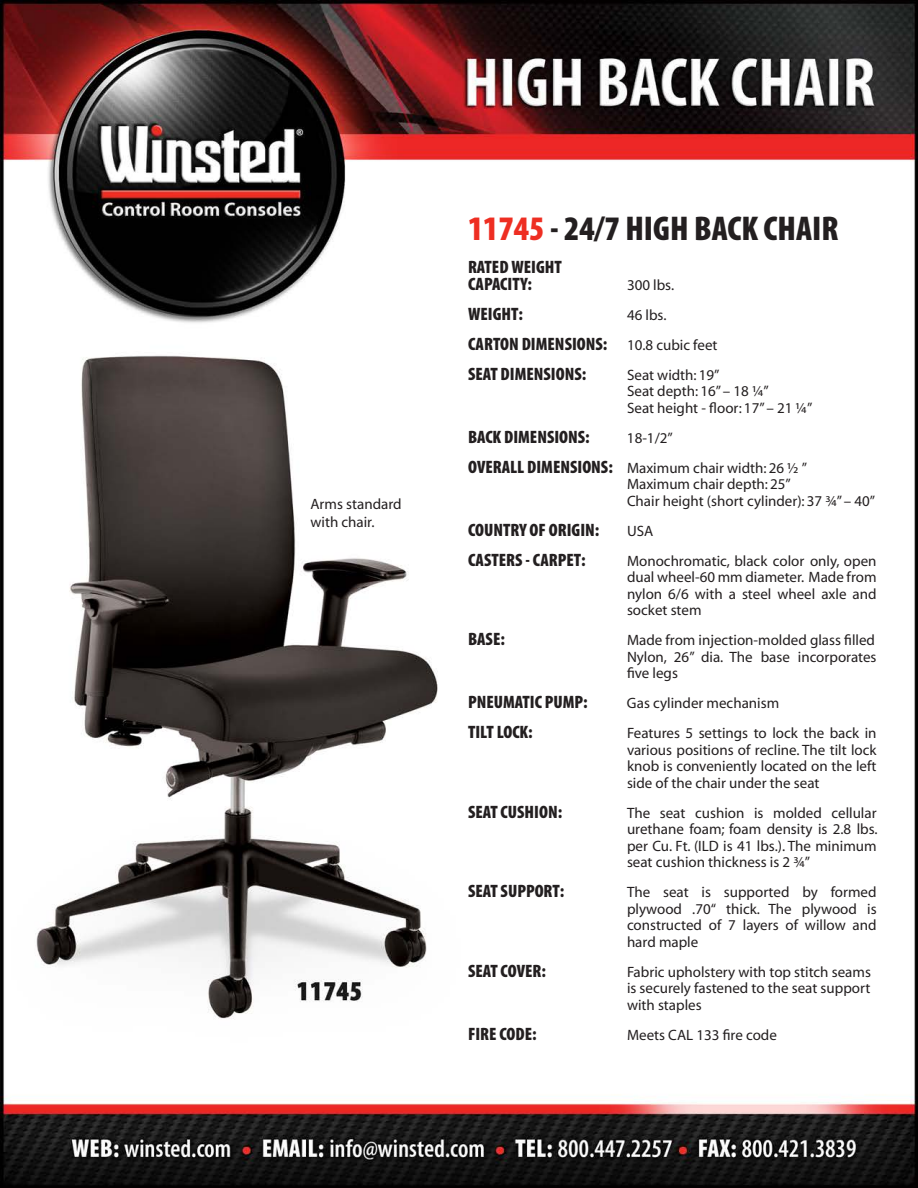
<style>
.page{position:relative;width:918px;height:1188px;background:#fff}
.page>*{position:absolute;margin:0;border:0;box-sizing:border-box;transform-origin:0 0}
.t1{font:900 condensed 34.5px "Myriad Pro";color:#231f20}
.t2{font:900 condensed 18px/16.5px "Myriad Pro";color:#231f20}
.t3{font:15px/16.5px "Myriad";color:#231f20;text-align:justify}
.s1{color:#ee2e22}
.s2{font-family:"Myriad";font-weight:400;font-stretch:normal;font-size:15px}
.s3{font-family:"Myriad Pro";font-weight:900;font-stretch:condensed;font-size:18px}
</style>
<div class="page">
<img style="left:0;top:0;width:918px;height:1188px">
<p class="t3" style="left:310px;top:497px;width:93px">Arms standard</p>
<p class="t3" style="left:310px;top:515px;width:66px">with chair.</p>
<p class="t1" style="left:468px;top:210px;width:372px"><span class="s1">11745</span> - 24/7 HIGH BACK CHAIR</p>
<p class="t2" style="left:468px;top:259px;width:95px">RATED WEIGHT<br>CAPACITY:</p>
<p class="t3" style="left:627px;top:277px;width:49px">300 lbs.</p>
<p class="t2" style="left:468px;top:306px;width:56px">WEIGHT:</p>
<p class="t3" style="left:627px;top:307px;width:41px">46 lbs.</p>
<p class="t2" style="left:468px;top:336px;width:251px">CARTON DIMENSIONS: <span class="s2">10.8 cubic feet</span></p>
<p class="t2" style="left:468px;top:366px;width:120px">SEAT DIMENSIONS:</p>
<p class="t3" style="left:627px;top:367px;width:94px">Seat width: 19”</p>
<p class="t3" style="left:627px;top:384px;width:143px">Seat depth: 16” – 18 ¼”</p>
<p class="t3" style="left:627px;top:400px;width:187px">Seat height - floor: 17” – 21 ¼”</p>
<p class="t2" style="left:468px;top:429px;width:123px">BACK DIMENSIONS:</p>
<p class="t3" style="left:627px;top:430px;width:47px">18-1/2”</p>
<p class="t3" style="left:468px;top:460px;width:341px"><span class="s3">OVERALL DIMENSIONS:</span> Maximum chair width: 26 ½ ”</p>
<p class="t3" style="left:627px;top:477px;width:165px">Maximum chair depth: 25”</p>
<p class="t3" style="left:627px;top:493px;width:250px">Chair height (short cylinder): 37 ¾” – 40”</p>
<p class="t2" style="left:468px;top:522px;width:133px">COUNTRY OF ORIGIN:</p>
<p class="t3" style="left:627px;top:523px;width:28px">USA</p>
<p class="t2" style="left:468px;top:552px;width:119px">CASTERS - CARPET:</p>
<p class="t3" style="left:627px;top:553px;width:251px">Monochromatic, black color only, open dual wheel-60 mm diameter. Made from</p>
<p class="t3" style="left:627px;top:586px;width:251px">nylon 6/6 with a steel wheel axle and socket stem</p>
<p class="t2" style="left:468px;top:631px;width:38px">BASE:</p>
<p class="t3" style="left:627px;top:633px;width:250px">Made from injection-molded glass filled</p>
<p class="t3" style="left:627px;top:649px;width:251px">Nylon, 26” dia. The base incorporates five legs</p>
<p class="t2" style="left:468px;top:694px;width:121px">PNEUMATIC PUMP:</p>
<p class="t3" style="left:627px;top:696px;width:154px">Gas cylinder mechanism</p>
<p class="t2" style="left:468px;top:724px;width:66px">TILT LOCK:</p>
<p class="t3" style="left:627px;top:726px;width:251px">Features 5 settings to lock the back in various positions of recline. The tilt lock knob is conveniently located on the left side of the chair under the seat</p>
<p class="t2" style="left:468px;top:804px;width:96px">SEAT CUSHION:</p>
<p class="t3" style="left:627px;top:805px;width:252px">The seat cushion is molded cellular urethane foam; foam density is 2.8 lbs. per Cu. Ft. (ILD is 41 lbs.). The minimum seat cushion thickness is 2 ¾”</p>
<p class="t2" style="left:468px;top:883px;width:98px">SEAT SUPPORT:</p>
<p class="t3" style="left:627px;top:885px;width:251px">The seat is supported by formed plywood .70“ thick. The plywood is constructed of 7 layers of willow and hard maple</p>
<p class="t2" style="left:468px;top:963px;width:79px">SEAT COVER:</p>
<p class="t3" style="left:627px;top:964px;width:245px">Fabric upholstery with top stitch seams is securely fastened to the seat support with staples</p>
<p class="t2" style="left:468px;top:1026px;width:70px">FIRE CODE:</p>
<p class="t3" style="left:627px;top:1027px;width:151px">Meets CAL 133 fire code</p>
</div>
